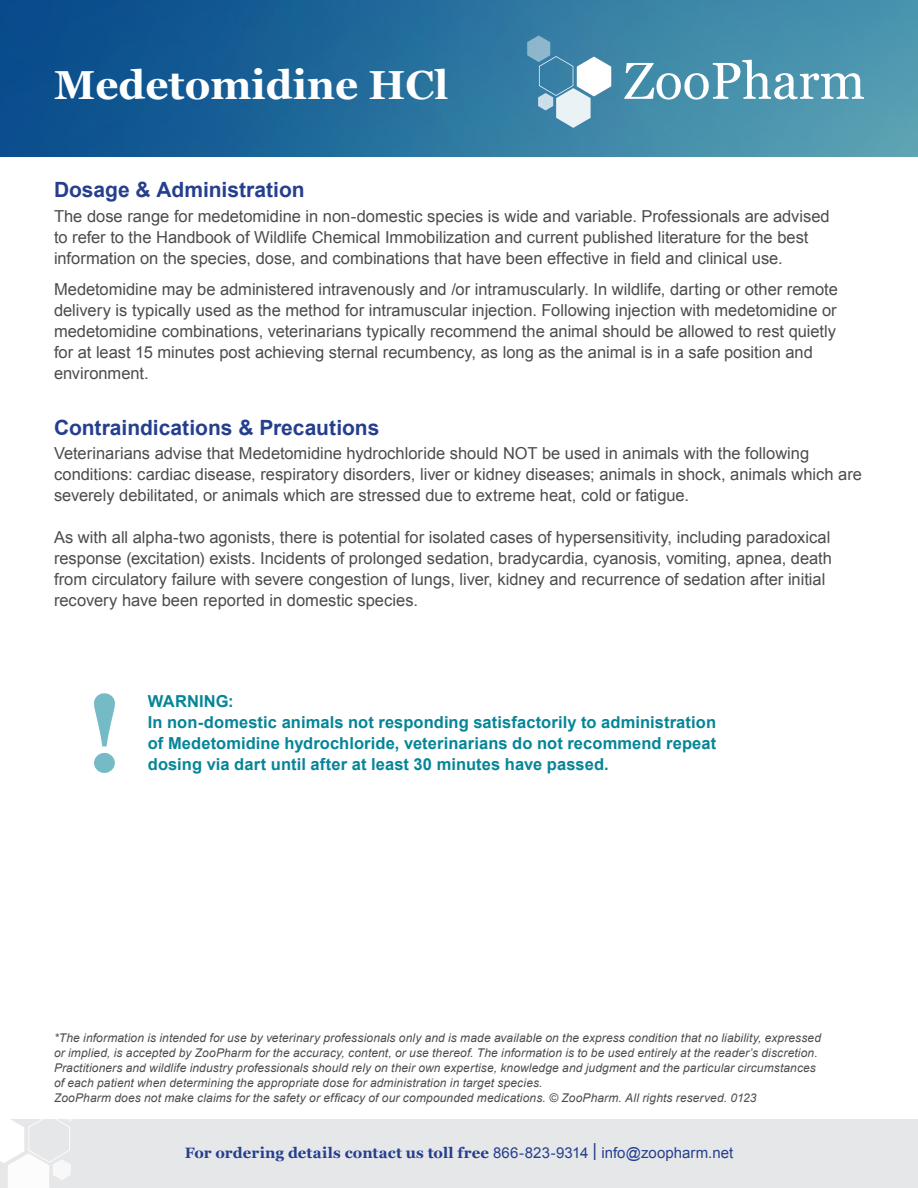
<style>
.page{position:relative;width:918px;height:1188px;background:#fff}
.page>*{position:absolute;margin:0;border:0;box-sizing:border-box;transform-origin:0 0}
.t1{font:700 110.55px "Georgia";color:#068597}
.t2{font:700 40.5px "Georgia";color:#fff}
.t3{font:700 21px "Arial";color:#253f8e}
.t4{font:16.5px/21px "Arial";color:#4b4c4d}
.t5{font:700 16.5px/21px "Arial";letter-spacing:.005em;color:#068597}
.t6{font:700 15px "Georgia";letter-spacing:.01em;color:#253f8e}
.t7{font:italic 12px/15px "Arial";letter-spacing:.01em;color:#4b4c4d}
.s1{font-family:"Arial";font-weight:400}
.s2{font-family:"Arial";font-weight:400;font-size:18px}
</style>
<div class="page">
<div style="left:0;top:1119px;width:918px;height:69px;background:#e6e7e9"></div>
<img style="left:0;top:0;width:918px;height:156px">
<svg style="left:527px;top:35px;width:84px;height:93px;background:#74a6c0"></svg>
<svg style="left:624px;top:60px;width:240px;height:40px"></svg>
<svg style="left:0;top:1119px;width:72px;height:69px"></svg>
<p class="t2" style="left:54px;top:55px;width:396px">Medetomidine HCl</p>
<p class="t3" style="left:54px;top:176px;width:252px">Dosage &amp; Administration</p>
<p class="t4" style="left:54px;top:205px;width:777px">The dose range for medetomidine in non-domestic species is wide and variable. Professionals are advised to refer to the Handbook of Wildlife Chemical Immobilization and current published literature for the best information on the species, dose, and combinations that have been effective in field and clinical use.</p>
<p class="t4" style="left:54px;top:279px;width:785px">Medetomidine may be administered intravenously and /or intramuscularly. In wildlife, darting or other remote delivery is typically used as the method for intramuscular injection. Following injection with medetomidine or medetomidine combinations, veterinarians typically recommend the animal should be allowed to rest quietly for at least 15 minutes post achieving sternal recumbency, as long as the animal is in a safe position and environment.</p>
<p class="t3" style="left:54px;top:414px;width:327px">Contraindications &amp; Precautions</p>
<p class="t4" style="left:54px;top:443px;width:810px">Veterinarians advise that Medetomidine hydrochloride should NOT be used in animals with the following conditions: cardiac disease, respiratory disorders, liver or kidney diseases; animals in shock, animals which are severely debilitated, or animals which are stressed due to extreme heat, cold or fatigue.</p>
<p class="t4" style="left:54px;top:527px;width:780px">As with all alpha-two agonists, there is potential for isolated cases of hypersensitivity, including paradoxical response (excitation) exists. Incidents of prolonged sedation, bradycardia, cyanosis, vomiting, apnea, death from circulatory failure with severe congestion of lungs, liver, kidney and recurrence of sedation after initial recovery have been reported in domestic species.</p>
<h1 class="t1" style="left:84px;top:650px;width:43px">!</h1>
<p class="t5" style="left:148px;top:691px;width:570px">WARNING:<br>In non-domestic animals not responding satisfactorily to administration of Medetomidine hydrochloride, veterinarians do not recommend repeat</p>
<p class="t5" style="left:148px;top:754px;width:462px">dosing via dart until after at least 30 minutes have passed.</p>
<p class="t7" style="left:54px;top:1031px;width:769px">*The information is intended for use by veterinary professionals only and is made available on the express condition that no liability, expressed or implied, is accepted by ZooPharm for the accuracy, content, or use thereof. The information is to be used entirely at the reader’s discretion.<br>Practitioners and wildlife industry professionals should rely on their own expertise, knowledge and judgment and the particular circumstances of each patient when determining the appropriate dose for administration in target species.<br>ZooPharm does not make claims for the safety or efficacy of our compounded medications. © ZooPharm. All rights reserved. 0123</p>
<p class="t6" style="left:185px;top:1141px;width:550px">For ordering details contact us toll free <span class="s1">866-823-9314</span> <span class="s2">|</span> <span class="s1">info@zoopharm.net</span></p>
</div>
